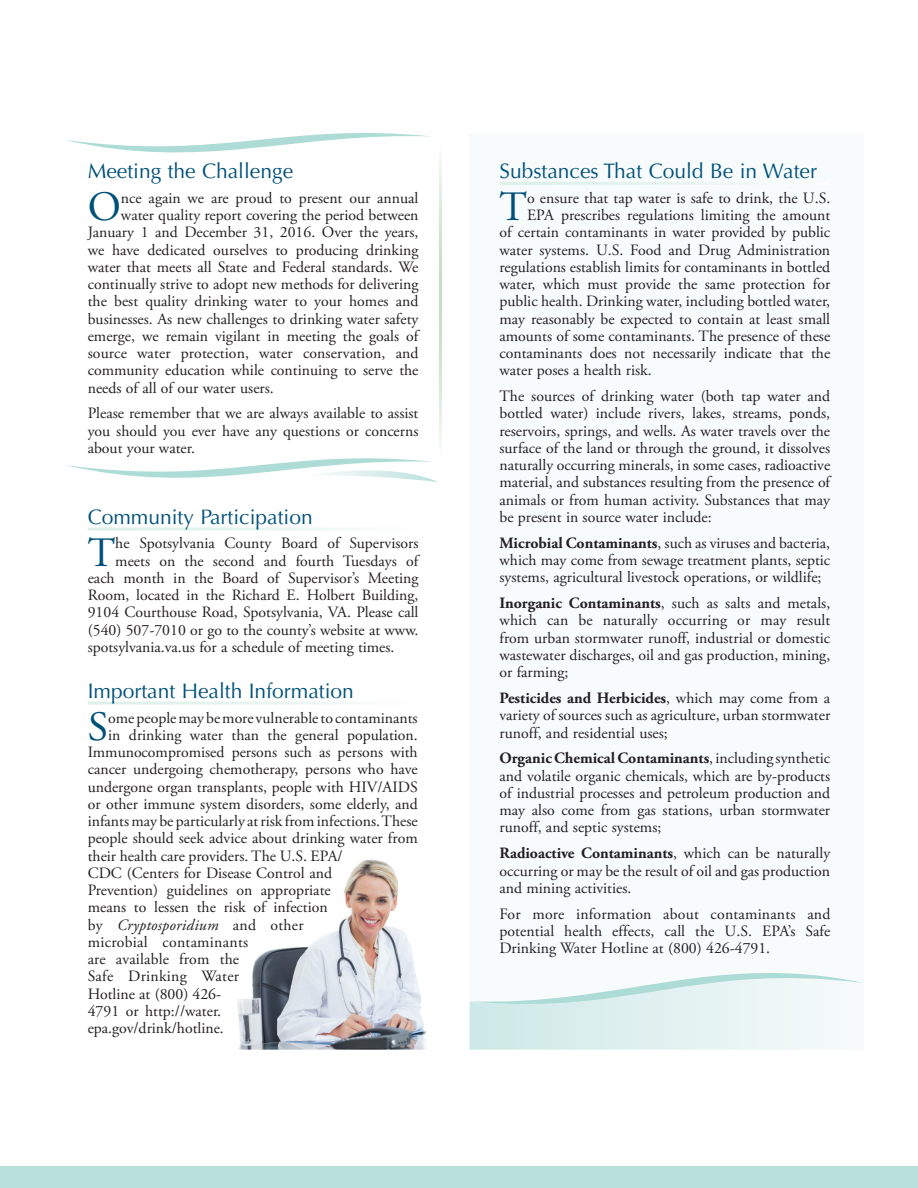
<style>
.page{position:relative;width:918px;height:1188px;background:#fff}
.page>*{position:absolute;margin:0;border:0;box-sizing:border-box;transform-origin:0 0}
.t1{font:41.7px "Adobe Garamond Pro";color:#00517a}
.t2{font:21px "Optima";color:#00517a}
.t3{font:15.75px/17.2px "Adobe Garamond Pro";color:#231f20;text-align:justify}
.t4{font:15.75px "Adobe Garamond Pro";letter-spacing:.02em;color:#231f20}
.t5{font:italic 15.75px "Adobe Garamond Pro";letter-spacing:.015em;color:#231f20}
.s1{font-style:normal}
.s2{font-weight:700}
</style>
<div class="page">
<div style="left:0;top:1166px;width:918px;height:22px;background:#bae0dc"></div>
<svg style="left:66px;top:133px;width:365px;height:20px"></svg>
<hr style="left:439px;top:143px;width:3px;height:317px;background:#c3e0c0">
<svg style="left:67px;top:458px;width:371px;height:24px"></svg>
<img style="left:237px;top:859px;width:190px;height:191px">
<div style="left:470px;top:133px;width:394px;height:917px;background:#f8fbfc"></div>
<svg style="left:470px;top:973px;width:393px;height:77px"></svg>
<hr style="left:500px;top:182px;width:330px;height:3px;background:#fff">
<h2 class="t2" style="left:88px;top:159px;width:207px">Meeting the Challenge</h2>
<h1 class="t1" style="left:88px;top:182px;width:35px">O</h1>
<p class="t3" style="left:121px;top:190px;width:299px">nce again we are proud to present our annual</p>
<p class="t3" style="left:121px;top:207px;width:299px">water quality report covering the period between</p>
<p class="t3" style="left:88px;top:224px;width:332px">January 1 and December 31, 2016. Over the years,</p>
<p class="t3" style="left:88px;top:242px;width:332px">we have dedicated ourselves to producing drinking</p>
<p class="t3" style="left:88px;top:259px;width:332px">water that meets all State and Federal standards. We</p>
<p class="t3" style="left:88px;top:276px;width:332px">continually strive to adopt new methods for delivering</p>
<p class="t3" style="left:88px;top:293px;width:332px">the best quality drinking water to your homes and</p>
<p class="t3" style="left:88px;top:310px;width:332px">businesses. As new challenges to drinking water safety</p>
<p class="t3" style="left:88px;top:328px;width:332px">emerge, we remain vigilant in meeting the goals of</p>
<p class="t3" style="left:88px;top:345px;width:332px">source water protection, water conservation, and</p>
<p class="t3" style="left:88px;top:362px;width:332px">community education while continuing to serve the</p>
<p class="t3" style="left:88px;top:379px;width:188px">needs of all of our water users.</p>
<p class="t3" style="left:88px;top:405px;width:332px">Please remember that we are always available to assist you should you ever have any questions or concerns about your water.</p>
<h2 class="t2" style="left:88px;top:504px;width:227px">Community Participation</h2>
<h1 class="t1" style="left:88px;top:527px;width:29px">T</h1>
<p class="t3" style="left:115px;top:535px;width:305px">he Spotsylvania County Board of Supervisors</p>
<p class="t3" style="left:115px;top:553px;width:305px">meets on the second and fourth Tuesdays of</p>
<p class="t3" style="left:88px;top:570px;width:332px">each month in the Board of Supervisor’s Meeting</p>
<p class="t3" style="left:88px;top:587px;width:332px">Room, located in the Richard E. Holbert Building,</p>
<p class="t3" style="left:88px;top:604px;width:332px">9104 Courthouse Road, Spotsylvania, VA. Please call</p>
<p class="t3" style="left:88px;top:622px;width:332px">(540) 507-7010 or go to the county’s website at www.</p>
<p class="t3" style="left:88px;top:639px;width:308px">spotsylvania.va.us for a schedule of meeting times.</p>
<h2 class="t2" style="left:88px;top:679px;width:268px">Important Health Information</h2>
<h1 class="t1" style="left:88px;top:702px;width:22px">S</h1>
<p class="t3" style="left:108px;top:710px;width:311px">ome people may be more vulnerable to contaminants</p>
<p class="t3" style="left:108px;top:727px;width:311px">in drinking water than the general population.</p>
<p class="t3" style="left:88px;top:744px;width:331px">Immunocompromised persons such as persons with</p>
<p class="t3" style="left:88px;top:761px;width:332px">cancer undergoing chemotherapy, persons who have</p>
<p class="t3" style="left:88px;top:779px;width:332px">undergone organ transplants, people with HIV/AIDS</p>
<p class="t3" style="left:88px;top:796px;width:332px">or other immune system disorders, some elderly, and</p>
<p class="t3" style="left:88px;top:813px;width:331px">infants may be particularly at risk from infections. These</p>
<p class="t3" style="left:88px;top:830px;width:331px">people should seek advice about drinking water from</p>
<p class="t3" style="left:88px;top:848px;width:257px">their health care providers. The U.S. EPA/</p>
<p class="t3" style="left:88px;top:865px;width:246px">CDC (Centers for Disease Control and</p>
<p class="t3" style="left:88px;top:882px;width:245px">Prevention) guidelines on appropriate</p>
<p class="t3" style="left:88px;top:899px;width:242px">means to lessen the risk of infection</p>
<p class="t5" style="left:88px;top:915px;width:217px"><span class="s1">by</span> Cryptosporidium <span class="s1">and other</span></p>
<p class="t4" style="left:88px;top:932px;width:162px">microbial contaminants</p>
<p class="t3" style="left:88px;top:951px;width:153px">are available from the</p>
<p class="t4" style="left:88px;top:967px;width:153px">Safe Drinking Water</p>
<p class="t3" style="left:88px;top:985px;width:135px">Hotline at (800) 426-</p>
<p class="t3" style="left:88px;top:1003px;width:135px">4791 or http://water.</p>
<p class="t3" style="left:88px;top:1020px;width:138px">epa.gov/drink/hotline.</p>
<h2 class="t2" style="left:500px;top:159px;width:319px">Substances That Could Be in Water</h2>
<h1 class="t1" style="left:500px;top:182px;width:29px">T</h1>
<p class="t3" style="left:527px;top:190px;width:305px">o ensure that tap water is safe to drink, the U.S.</p>
<p class="t3" style="left:527px;top:207px;width:305px">EPA prescribes regulations limiting the amount</p>
<p class="t3" style="left:500px;top:224px;width:332px">of certain contaminants in water provided by public</p>
<p class="t3" style="left:500px;top:242px;width:332px">water systems. U.S. Food and Drug Administration</p>
<p class="t3" style="left:500px;top:259px;width:332px">regulations establish limits for contaminants in bottled</p>
<p class="t3" style="left:500px;top:276px;width:332px">water, which must provide the same protection for</p>
<p class="t3" style="left:500px;top:293px;width:332px">public health. Drinking water, including bottled water,</p>
<p class="t3" style="left:500px;top:310px;width:332px">may reasonably be expected to contain at least small</p>
<p class="t3" style="left:500px;top:328px;width:332px">amounts of some contaminants. The presence of these</p>
<p class="t3" style="left:500px;top:345px;width:332px">contaminants does not necessarily indicate that the</p>
<p class="t3" style="left:500px;top:362px;width:154px">water poses a health risk.</p>
<p class="t3" style="left:500px;top:388px;width:332px">The sources of drinking water (both tap water and bottled water) include rivers, lakes, streams, ponds, reservoirs, springs, and wells. As water travels over the surface of the land or through the ground, it dissolves naturally occurring minerals, in some cases, radioactive material, and substances resulting from the presence of animals or from human activity. Substances that may be present in source water include:</p>
<p class="t3" style="left:500px;top:535px;width:332px"><span class="s2">Microbial Contaminants</span>, such as viruses and bacteria, which may come from sewage treatment plants, septic systems, agricultural livestock operations, or wildlife;</p>
<p class="t3" style="left:500px;top:595px;width:332px"><span class="s2">Inorganic Contaminants</span>, such as salts and metals, which can be naturally occurring or may result from urban stormwater runoff, industrial or domestic wastewater discharges, oil and gas production, mining, or farming;</p>
<p class="t3" style="left:500px;top:690px;width:332px"><span class="s2">Pesticides and Herbicides</span>, which may come from a variety of sources such as agriculture, urban stormwater runoff, and residential uses;</p>
<p class="t3" style="left:500px;top:750px;width:332px"><span class="s2">Organic Chemical Contaminants</span>, including synthetic and volatile organic chemicals, which are by-products of industrial processes and petroleum production and may also come from gas stations, urban stormwater runoff, and septic systems;</p>
<p class="t3" style="left:500px;top:845px;width:332px"><span class="s2">Radioactive Contaminants</span>, which can be naturally occurring or may be the result of oil and gas production and mining activities.</p>
<p class="t3" style="left:500px;top:906px;width:332px">For more information about contaminants and potential health effects, call the U.S. EPA’s Safe Drinking Water Hotline at (800) 426-4791.</p>
</div>
